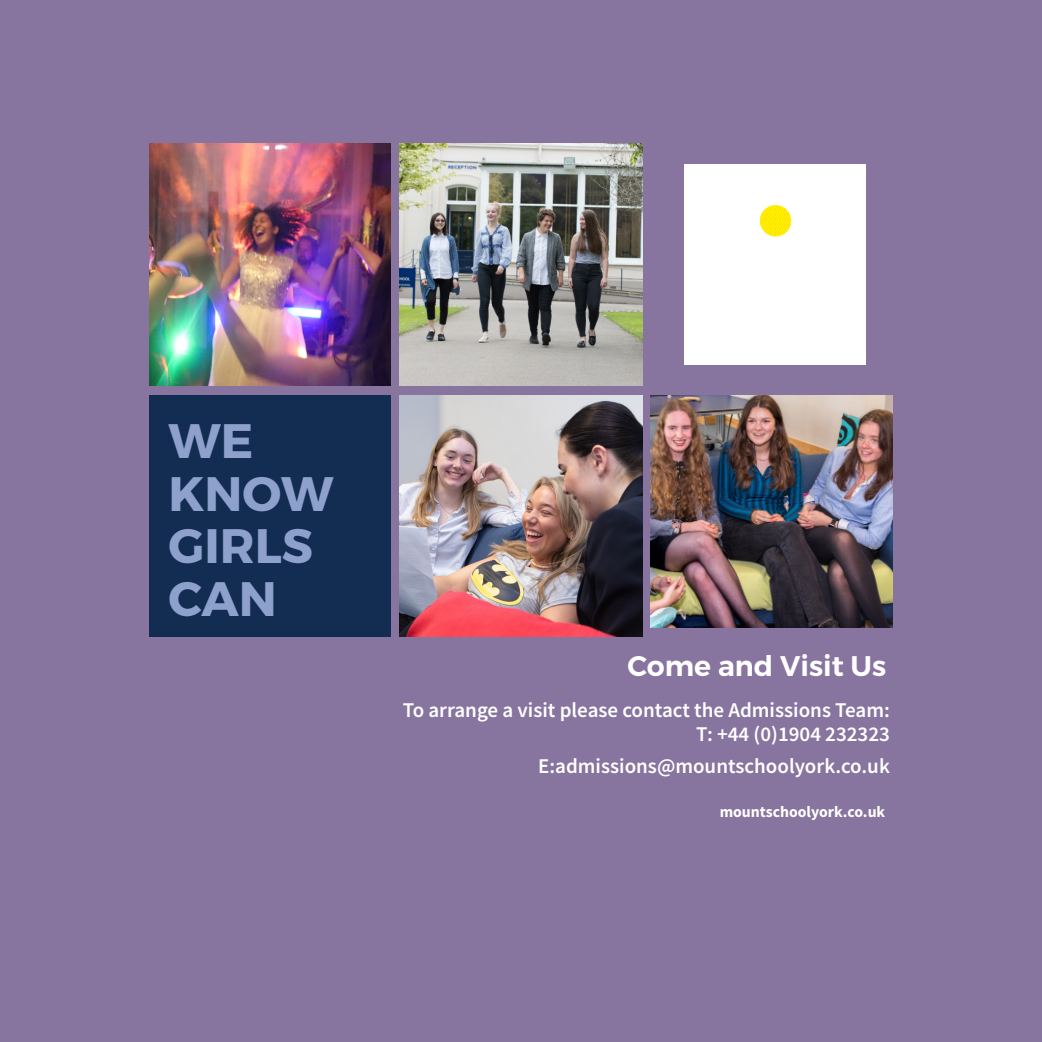
<style>
.page{position:relative;width:1042px;height:1042px;background:#87749f}
.page>*{position:absolute;margin:0;border:0;box-sizing:border-box;transform-origin:0 0}
.t1{font:48.3px "Trueno Bd";color:#8ea1cc}
.t2{font:28.35px "Trueno S Bd";color:#fff}
.t3{font:600 21px/31.5px "Source Sans Pro";color:#fff;text-align:right}
.t4{font:700 15.75px "Source Sans Pro";color:#fff}
</style>
<div class="page">
<img style="left:400px;top:144px;width:243px;height:242px">
<div style="left:684px;top:164px;width:181px;height:201px;background:#fff"></div>
<img style="left:149px;top:144px;width:242px;height:242px">
<img style="left:400px;top:395px;width:243px;height:242px">
<div style="left:149px;top:395px;width:242px;height:242px;background:#132c51"></div>
<img style="left:651px;top:395px;width:241px;height:232px">
<p class="t1" style="left:168px;top:411px;width:86px">WE</p>
<p class="t1" style="left:168px;top:463px;width:166px">KNOW</p>
<p class="t1" style="left:168px;top:516px;width:146px">GIRLS</p>
<p class="t1" style="left:168px;top:568px;width:110px">CAN</p>
<p class="t2" style="left:627px;top:648px;width:260px">Come and Visit Us</p>
<p class="t3" style="left:403px;top:694px;width:489px">To arrange a visit please contact the Admissions Team:</p>
<p class="t3" style="left:538px;top:718px;width:353px">T: +44 (0)1904 232323<br>E:admissions@mountschoolyork.co.uk</p>
<p class="t4" style="left:720px;top:801px;width:167px">mountschoolyork.co.uk</p>
</div>
